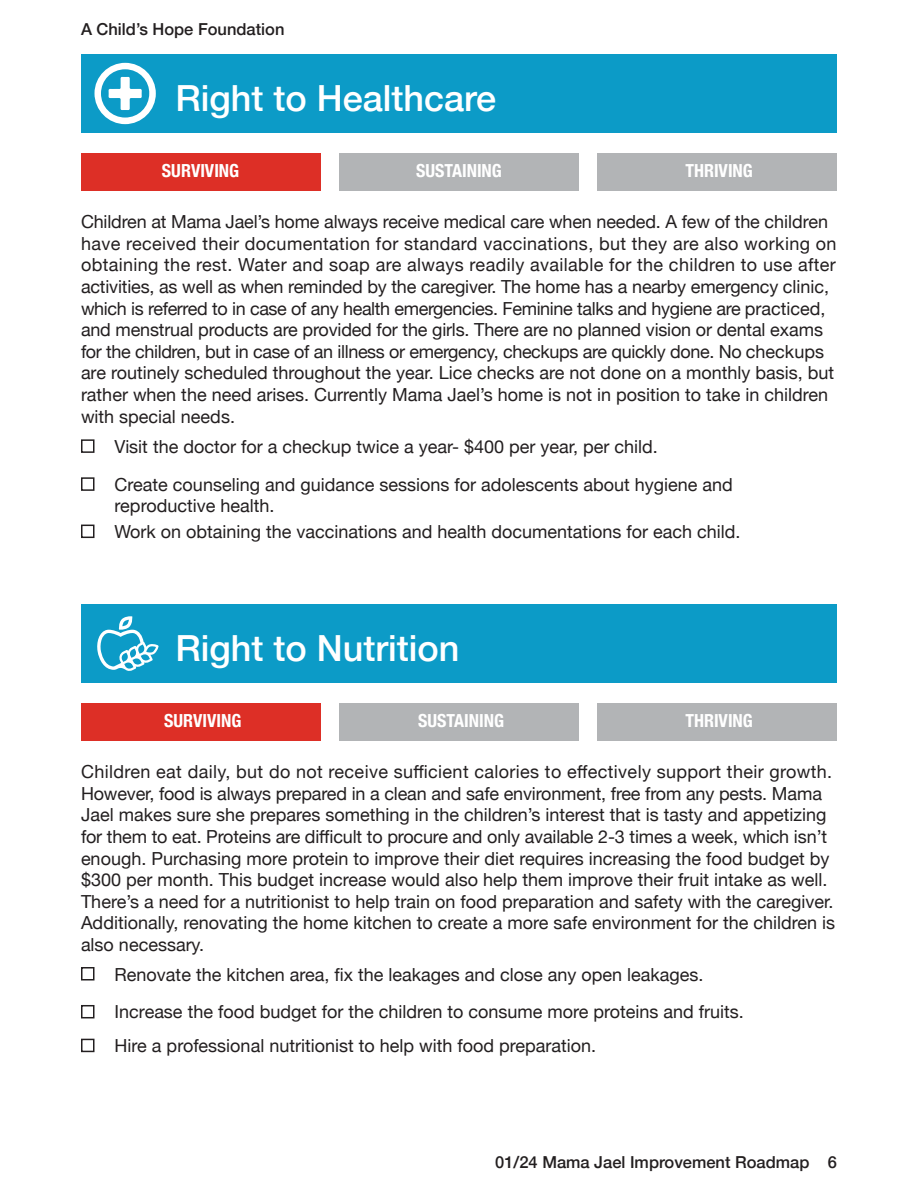
<style>
.page{position:relative;width:918px;height:1188px;background:#fff}
.page>*{position:absolute;margin:0;border:0;box-sizing:border-box;transform-origin:0 0}
.t1{font:500 36px "Helvetica Neue";color:#fff}
.Body{font:18px/21.6px "Helvetica Neue";color:#231f20}
.Table_Header{font:700 condensed 18px "Helvetica Neue";color:#fff}
.Numbering{font:500 16.5px "Helvetica Neue";color:#231f20}
</style>
<div class="page">
<div style="left:81px;top:54px;width:756px;height:79px;background:#0c9bc7"></div>
<div style="left:81px;top:604px;width:756px;height:79px;background:#0c9bc7"></div>
<svg style="left:94px;top:63px;width:62px;height:61px"></svg>
<div style="left:81px;top:439px;width:13px;height:14px;border:2px solid #231f20"></div>
<div style="left:81px;top:967px;width:13px;height:14px;border:2px solid #231f20"></div>
<div style="left:81px;top:477px;width:13px;height:14px;border:2px solid #231f20"></div>
<div style="left:81px;top:1005px;width:13px;height:13px;border:2px solid #231f20"></div>
<div style="left:81px;top:525px;width:13px;height:13px;border:2px solid #231f20"></div>
<div style="left:81px;top:1039px;width:13px;height:13px;border:2px solid #231f20"></div>
<svg style="left:97px;top:616px;width:62px;height:55px"></svg>
<div style="left:81px;top:153px;width:239px;height:38px;background:#dd2f26"></div>
<div style="left:339px;top:153px;width:240px;height:38px;background:#b2b4b6"></div>
<div style="left:598px;top:153px;width:239px;height:38px;background:#b2b4b6"></div>
<div style="left:81px;top:703px;width:239px;height:38px;background:#dd2f26"></div>
<div style="left:339px;top:703px;width:240px;height:38px;background:#b2b4b6"></div>
<div style="left:598px;top:703px;width:239px;height:38px;background:#b2b4b6"></div>
<p class="Numbering" style="left:81px;top:16px;width:205px">A Child’s Hope Foundation</p>
<h3 class="t1" style="left:176px;top:69px;width:322px">Right to Healthcare</h3>
<p class="Table_Header" style="left:162px;top:156px;width:79px">SURVIVING</p>
<p class="Table_Header" style="left:416px;top:156px;width:87px">SUSTAINING</p>
<p class="Table_Header" style="left:685px;top:156px;width:69px">THRIVING</p>
<p class="Body" style="left:81px;top:212px;width:757px">Children at Mama Jael’s home always receive medical care when needed. A few of the children have received their documentation for standard vaccinations, but they are also working on obtaining the rest. Water and soap are always readily available for the children to use after activities, as well as when reminded by the caregiver. The home has a nearby emergency clinic, which is referred to in case of any health emergencies. Feminine talks and hygiene are practiced, and menstrual products are provided for the girls. There are no planned vision or dental exams for the children, but in case of an illness or emergency, checkups are quickly done. No checkups are routinely scheduled throughout the year. Lice checks are not done on a monthly basis, but rather when the need arises. Currently Mama Jael’s home is not in position to take in children with special needs.</p>
<p class="Body" style="left:115px;top:437px;width:545px">Visit the doctor for a checkup twice a year- $400 per year, per child.</p>
<p class="Body" style="left:115px;top:475px;width:620px">Create counseling and guidance sessions for adolescents about hygiene and reproductive health.</p>
<p class="Body" style="left:115px;top:522px;width:627px">Work on obtaining the vaccinations and health documentations for each child.</p>
<h3 class="t1" style="left:176px;top:619px;width:286px">Right to Nutrition</h3>
<p class="Table_Header" style="left:164px;top:706px;width:79px">SURVIVING</p>
<p class="Table_Header" style="left:418px;top:706px;width:87px">SUSTAINING</p>
<p class="Table_Header" style="left:685px;top:706px;width:69px">THRIVING</p>
<p class="Body" style="left:81px;top:762px;width:756px">Children eat daily, but do not receive sufficient calories to effectively support their growth.<br>However, food is always prepared in a clean and safe environment, free from any pests. Mama Jael makes sure she prepares something in the children’s interest that is tasty and appetizing for them to eat. Proteins are difficult to procure and only available 2-3 times a week, which isn’t enough. Purchasing more protein to improve their diet requires increasing the food budget by $300 per month. This budget increase would also help them improve their fruit intake as well.<br>There’s a need for a nutritionist to help train on food preparation and safety with the caregiver.<br>Additionally, renovating the home kitchen to create a more safe environment for the children is also necessary.</p>
<p class="Body" style="left:115px;top:964px;width:590px">Renovate the kitchen area, fix the leakages and close any open leakages.</p>
<p class="Body" style="left:115px;top:1002px;width:631px">Increase the food budget for the children to consume more proteins and fruits.</p>
<p class="Body" style="left:115px;top:1036px;width:483px">Hire a professional nutritionist to help with food preparation.</p>
<p class="Numbering" style="left:495px;top:1149px;width:343px">01/24 Mama Jael Improvement Roadmap 6</p>
</div>
